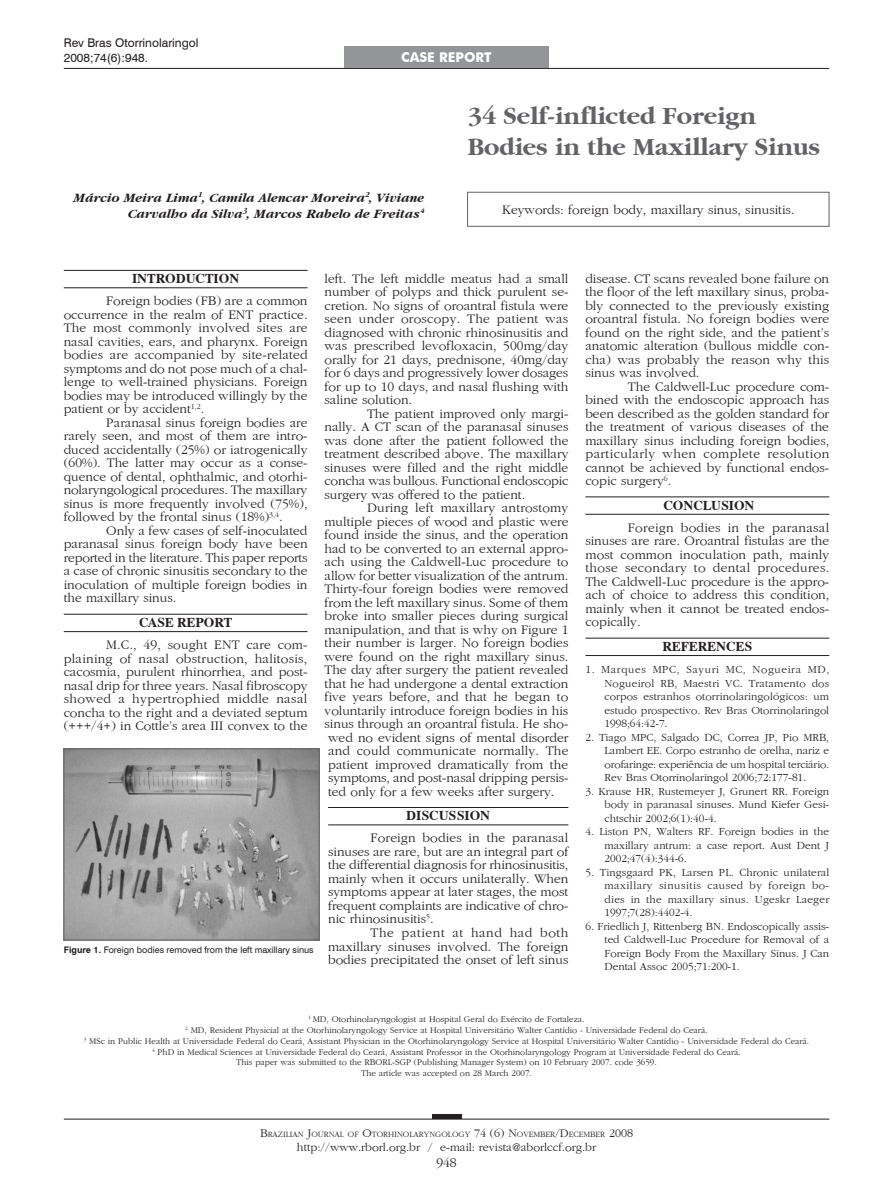
<style>
.page{position:relative;width:893px;height:1191px;background:#fff}
.page>*{position:absolute;margin:0;border:0;box-sizing:border-box;transform-origin:0 0}
.Título{font:700 25.5px/30.6px "Gatineau";color:#636366}
.Texto{font:13.5px/13.5px "Gatineau Plain";color:#231f20;text-align:justify}
.Autor{font:italic 700 13.5px/16.2px "Gatineau";color:#231f20;text-align:right}
.Intertítulo{font:700 13.5px "Dutch 801 BT";color:#231f20}
.Key_words{font:13.5px "Gatineau Plain";color:#231f20}
.Gravata{font:700 13.5px "Futura BT";color:#fff}
.t1{font:12px "Gatineau Plain";color:#231f20}
.t2{font:12px "Swiss 721 BT";color:#231f20}
.Bibliografia{font:11.25px/13.5px "Gatineau Plain";color:#231f20;text-align:justify}
.Rodapé{font:9px "Gatineau Plain";color:#231f20}
.Legenda{font:9px "Swiss 721 BT";color:#231f20}
.t3{font:8.4px "Gatineau Plain";color:#231f20}
.s1{font-weight:700}
.s2{font-size:12px}
</style>
<div class="page">
<hr style="left:64px;top:68px;width:765px;height:1px;background:#231f20">
<hr style="left:64px;top:1118px;width:765px;height:1px;background:#231f20">
<hr style="left:432px;top:1114px;width:29px;height:4px;background:#231f20">
<div style="left:344px;top:47px;width:205px;height:21px;background:#939598"></div>
<hr style="left:64px;top:270px;width:244px;height:1px;background:#231f20">
<hr style="left:64px;top:287px;width:244px;height:1px;background:#231f20">
<hr style="left:64px;top:614px;width:244px;height:1px;background:#231f20">
<hr style="left:64px;top:631px;width:244px;height:1px;background:#231f20">
<hr style="left:328px;top:807px;width:240px;height:1px;background:#231f20">
<hr style="left:328px;top:824px;width:240px;height:1px;background:#231f20">
<hr style="left:585px;top:496px;width:244px;height:1px;background:#231f20">
<hr style="left:585px;top:514px;width:244px;height:1px;background:#231f20">
<hr style="left:585px;top:638px;width:244px;height:1px;background:#231f20">
<hr style="left:585px;top:655px;width:244px;height:1px;background:#231f20">
<div style="left:467px;top:192px;width:362px;height:34px;border:1px solid #636366"></div>
<img style="left:66px;top:750px;width:251px;height:188px">
<div style="left:64px;top:748px;width:255px;height:192px;border:1px solid #636366"></div>
<p class="t2" style="left:64px;top:36px;width:136px">Rev Bras Otorrinolaringol</p>
<p class="t2" style="left:64px;top:50px;width:86px">2008;74(6):948.</p>
<p class="Gravata" style="left:401px;top:49px;width:92px">CASE REPORT</p>
<p class="Título" style="left:468px;top:101px;width:354px">34 Self-inflicted Foreign<br>Bodies in the Maxillary Sinus</p>
<p class="Autor" style="left:74px;top:189px;width:353px">Márcio Meira Lima<sup>1</sup>, Camila Alencar Moreira<sup>2</sup>, Viviane<br>Carvalho da Silva<sup>3</sup>, Marcos Rabelo de Freitas<sup>4</sup></p>
<p class="Key_words" style="left:502px;top:203px;width:294px">Keywords: foreign body, maxillary sinus, sinusitis.</p>
<p class="Intertítulo" style="left:132px;top:270px;width:109px">INTRODUCTION</p>
<p class="Texto" style="left:64px;top:294px;width:245px;text-indent:43px">Foreign bodies (FB) are a common occurrence in the realm of ENT practice.<br>The most commonly involved sites are nasal cavities, ears, and pharynx. Foreign bodies are accompanied by site-related symptoms and do not pose much of a chal&shy;lenge to well-trained physicians. Foreign bodies may be introduced willingly by the patient or by accident<sup>1,2</sup>.</p>
<p class="Texto" style="left:64px;top:416px;width:245px;text-indent:43px">Paranasal sinus foreign bodies are rarely seen, and most of them are intro&shy;duced accidentally (25%) or iatrogenically (60%). The latter may occur as a conse&shy;quence of dental, ophthalmic, and otorhi&shy;nolaryngological procedures. The maxillary sinus is more frequently involved (75%), followed by the frontal sinus (18%)<sup>3,4</sup>.</p>
<p class="Texto" style="left:64px;top:524px;width:245px;text-indent:43px">Only a few cases of self-inoculated paranasal sinus foreign body have been reported in the literature. This paper reports a case of chronic sinusitis secondary to the inoculation of multiple foreign bodies in the maxillary sinus.</p>
<p class="Intertítulo" style="left:139px;top:614px;width:95px">CASE REPORT</p>
<p class="Texto" style="left:64px;top:638px;width:245px;text-indent:43px">M.C., 49, sought ENT care com&shy;plaining of nasal obstruction, halitosis, cacosmia, purulent rhinorrhea, and post&shy;nasal drip for three years. Nasal fibroscopy showed a hypertrophied middle nasal concha to the right and a deviated septum (+++/4+) in Cottle’s area III convex to the</p>
<p class="Legenda" style="left:64px;top:944px;width:251px"><span class="s1">Figure 1.</span> Foreign bodies removed from the left maxillary sinus</p>
<p class="Texto" style="left:325px;top:272px;width:245px">left. The left middle meatus had a small number of polyps and thick purulent se&shy;cretion. No signs of oroantral fistula were seen under oroscopy. The patient was diagnosed with chronic rhinosinusitis and was prescribed levofloxacin, 500mg/day orally for 21 days, prednisone, 40mg/day for 6 days and progressively lower dosages for up to 10 days, and nasal flushing with saline solution.</p>
<p class="Texto" style="left:325px;top:407px;width:245px;text-indent:43px">The patient improved only margi&shy;nally. A CT scan of the paranasal sinuses was done after the patient followed the treatment described above. The maxillary sinuses were filled and the right middle concha was bullous. Functional endoscopic surgery was offered to the patient.</p>
<p class="Texto" style="left:325px;top:501px;width:245px;text-indent:43px">During left maxillary antrostomy multiple pieces of wood and plastic were found inside the sinus, and the operation had to be converted to an external appro&shy;ach using the Caldwell-Luc procedure to allow for better visualization of the antrum.<br>Thirty-four foreign bodies were removed from the left maxillary sinus. Some of them broke into smaller pieces during surgical manipulation, and that is why on Figure 1 their number is larger. No foreign bodies were found on the right maxillary sinus.<br>The day after surgery the patient revealed that he had undergone a dental extraction five years before, and that he began to voluntarily introduce foreign bodies in his sinus through an oroantral fistula. He sho&shy;wed no evident signs of mental disorder and could communicate normally. The patient improved dramatically from the symptoms, and post-nasal dripping persis&shy;ted only for a few weeks after surgery.</p>
<p class="Intertítulo" style="left:406px;top:807px;width:85px">DISCUSSION</p>
<p class="Texto" style="left:328px;top:831px;width:242px;text-indent:43px">Foreign bodies in the paranasal sinuses are rare, but are an integral part of the differential diagnosis for rhinosinusitis, mainly when it occurs unilaterally. When symptoms appear at later stages, the most frequent complaints are indicative of chro&shy;nic rhinosinusitis<sup>5</sup>.</p>
<p class="Texto" style="left:328px;top:926px;width:242px;text-indent:43px">The patient at hand had both maxillary sinuses involved. The foreign bodies precipitated the onset of left sinus</p>
<p class="Texto" style="left:585px;top:272px;width:245px">disease. CT scans revealed bone failure on the floor of the left maxillary sinus, proba&shy;bly connected to the previously existing oroantral fistula. No foreign bodies were found on the right side, and the patient’s anatomic alteration (bullous middle con&shy;cha) was probably the reason why this sinus was involved.</p>
<p class="Texto" style="left:585px;top:380px;width:245px;text-indent:43px">The Caldwell-Luc procedure com&shy;bined with the endoscopic approach has been described as the golden standard for the treatment of various diseases of the maxillary sinus including foreign bodies, particularly when complete resolution cannot be achieved by functional endos&shy;copic surgery<sup>6</sup>.</p>
<p class="Intertítulo" style="left:663px;top:497px;width:93px">CONCLUSION</p>
<p class="Texto" style="left:585px;top:521px;width:245px;text-indent:43px">Foreign bodies in the paranasal sinuses are rare. Oroantral fistulas are the most common inoculation path, mainly those secondary to dental procedures.<br>The Caldwell-Luc procedure is the appro&shy;ach of choice to address this condition, mainly when it cannot be treated endos&shy;copically.</p>
<p class="Intertítulo" style="left:662px;top:638px;width:91px">REFERENCES</p>
<p class="Bibliografia" style="left:605px;top:663px;width:226px;text-indent:-19px">1. Marques MPC, Sayuri MC, Nogueira MD, Nogueirol RB, Maestri VC. Tratamento dos corpos estranhos otorrinolaringológicos: um estudo prospectivo. Rev Bras Otorrinolaringol 1998;64:42-7.</p>
<p class="Bibliografia" style="left:605px;top:730px;width:226px;text-indent:-19px">2. Tiago MPC, Salgado DC, Correa JP, Pio MRB, Lambert EE. Corpo estranho de orelha, nariz e orofaringe: experiência de um hospital terciário.<br>Rev Bras Otorrinolaringol 2006;72:177-81.</p>
<p class="Bibliografia" style="left:605px;top:784px;width:226px;text-indent:-19px">3. Krause HR, Rustemeyer J, Grunert RR. Foreign body in paranasal sinuses. Mund Kiefer Gesi&shy;chtschir 2002;6(1):40-4.</p>
<p class="Bibliografia" style="left:605px;top:825px;width:226px;text-indent:-19px">4. Liston PN, Walters RF. Foreign bodies in the maxillary antrum: a case report. Aust Dent J 2002;47(4):344-6.</p>
<p class="Bibliografia" style="left:605px;top:865px;width:226px;text-indent:-19px">5. Tingsgaard PK, Larsen PL. Chronic unilateral maxillary sinusitis caused by foreign bo&shy;dies in the maxillary sinus. Ugeskr Laeger 1997;7(28):4402-4.</p>
<p class="Bibliografia" style="left:605px;top:919px;width:226px;text-indent:-19px">6. Friedlich J, Rittenberg BN. Endoscopically assis&shy;ted Caldwell-Luc Procedure for Removal of a Foreign Body From the Maxillary Sinus. J Can Dental Assoc 2005;71:200-1.</p>
<p class="Rodapé" style="left:308px;top:1014px;width:278px"><sup>1</sup> MD, Otorhinolaryngologist at Hospital Geral do Exército de Fortaleza.</p>
<p class="Rodapé" style="left:185px;top:1025px;width:524px"><sup>2</sup> MD, Resident Physicial at the Otorhinolaryngology Service at Hospital Universitário Walter Cantídio - Universidade Federal do Ceará.</p>
<p class="Rodapé" style="left:84px;top:1036px;width:727px"><sup>3</sup> MSc in Public Health at Universidade Federal do Ceará, Assistant Physician in the Otorhinolaryngology Service at Hospital Universitário Walter Cantídio - Universidade Federal do Ceará.</p>
<p class="Rodapé" style="left:152px;top:1047px;width:590px"><sup>4</sup> PhD in Medical Sciences at Universidade Federal do Ceará, Assistant Professor in the Otorhinolaryngology Program at Universidade Federal do Ceará.</p>
<p class="Rodapé" style="left:236px;top:1057px;width:422px">This paper was submitted to the RBORL-SGP (Publishing Manager System) on 10 February 2007. code 3659.</p>
<p class="Rodapé" style="left:361px;top:1068px;width:172px">The article was accepted on 28 March 2007.</p>
<p class="t3" style="left:260px;top:1129px;width:374px"><span class="s2">B</span>RAZILIAN <span class="s2">J</span>OURNAL OF <span class="s2">O</span>TORHINOLARYNGOLOGY <span class="s2">74 (6) N</span>OVEMBER<span class="s2">/D</span>ECEMBER <span class="s2">2008</span></p>
<p class="t1" style="left:297px;top:1141px;width:301px">http://www.rborl.org.br / e-mail: revista@aborlccf.org.br</p>
<p class="Texto" style="left:436px;top:1156px;width:22px">948</p>
</div>
